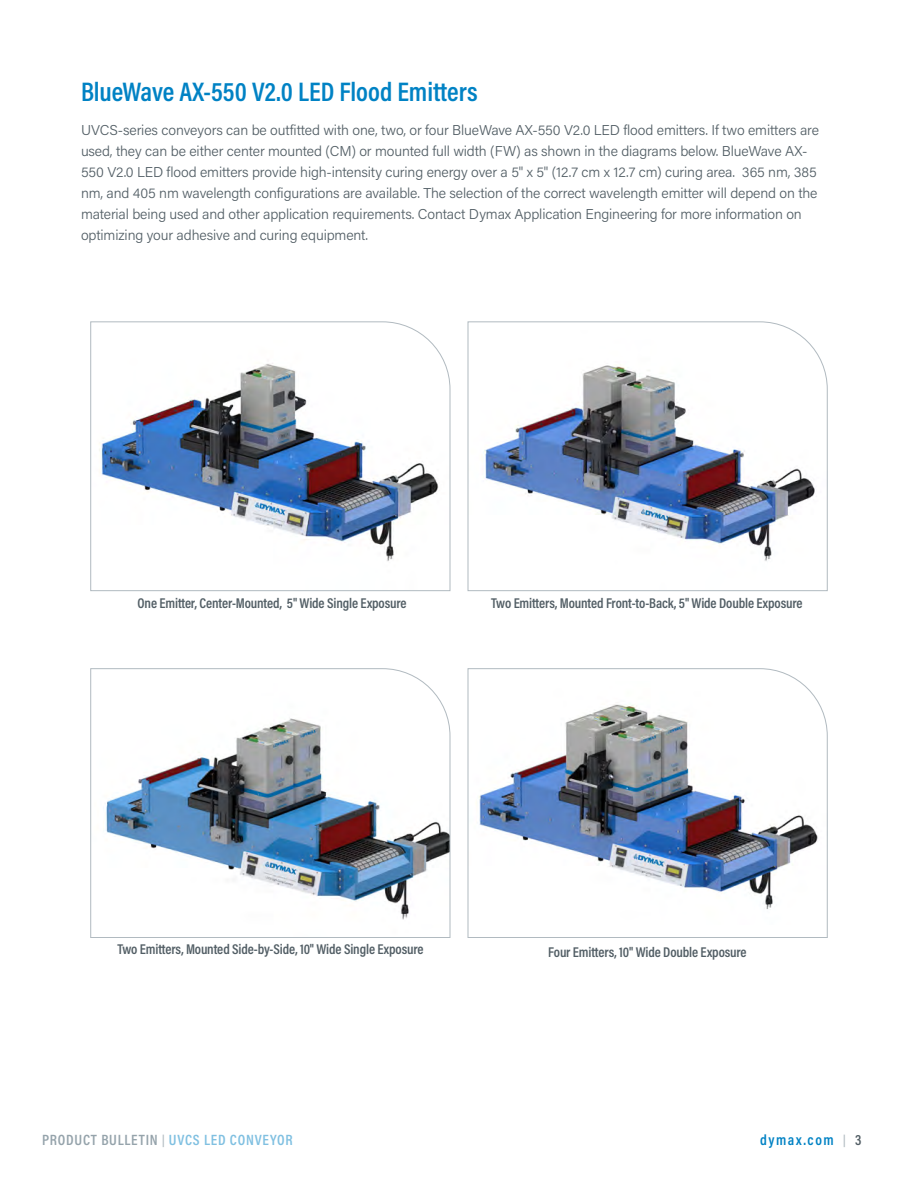
<style>
.page{position:relative;width:918px;height:1188px;background:#fff}
.page>*{position:absolute;margin:0;border:0;box-sizing:border-box;transform-origin:0 0}
.t1{font:600 27px "Acumin Pro Cond";color:#0082c4}
.t2{font:600 15px "Acumin Pro Cond";letter-spacing:.05em;color:#95a3ab}
.t3{font:600 15px "Acumin Pro Cond";letter-spacing:.1em;color:#0082c4}
.t4{font:300 14.25px/21px "Acumin Pro";letter-spacing:-.01em;color:#525e65}
.t5{font:600 14.25px "Acumin Pro Cond";letter-spacing:-.01em;color:#525e65}
.s1{font-size:12px;color:#b1bac0}
.s2{color:#80c0e1}
.s3{color:#525e65}
</style>
<div class="page">
<svg style="left:90px;top:321px;width:361px;height:270px"></svg>
<svg style="left:467px;top:321px;width:361px;height:270px"></svg>
<svg style="left:90px;top:668px;width:361px;height:270px"></svg>
<img style="left:467px;top:668px;width:361px;height:270px">
<h1 class="t1" style="left:81px;top:74px;width:398px">BlueWave AX-550 V2.0 LED Flood Emitters</h1>
<p class="t4" style="left:81px;top:119px;width:740px">UVCS-series conveyors can be outfitted with one, two, or four BlueWave AX-550 V2.0 LED flood emitters. If two emitters are used, they can be either center mounted (CM) or mounted full width (FW) as shown in the diagrams below. BlueWave AX-550 V2.0 LED flood emitters provide high-intensity curing energy over a 5" x 5" (12.7 cm x 12.7 cm) curing area. 365 nm, 385 nm, and 405 nm wavelength configurations are available. The selection of the correct wavelength emitter will depend on the material being used and other application requirements. Contact Dymax Application Engineering for more information on optimizing your adhesive and curing equipment.</p>
<p class="t5" style="left:138px;top:593px;width:271px">One Emitter, Center-Mounted, 5" Wide Single Exposure</p>
<p class="t5" style="left:491px;top:593px;width:313px">Two Emitters, Mounted Front-to-Back, 5" Wide Double Exposure</p>
<p class="t5" style="left:117px;top:940px;width:308px">Two Emitters, Mounted Side-by-Side, 10" Wide Single Exposure</p>
<p class="t5" style="left:548px;top:942px;width:200px">Four Emitters, 10" Wide Double Exposure</p>
<p class="t2" style="left:42px;top:1130px;width:252px">PRODUCT BULLETIN <span class="s1">|</span> <span class="s2">UVCS LED CONVEYOR</span></p>
<p class="t3" style="left:760px;top:1130px;width:103px">dymax.com <span class="s1">|</span> <span class="s3">3</span></p>
</div>
